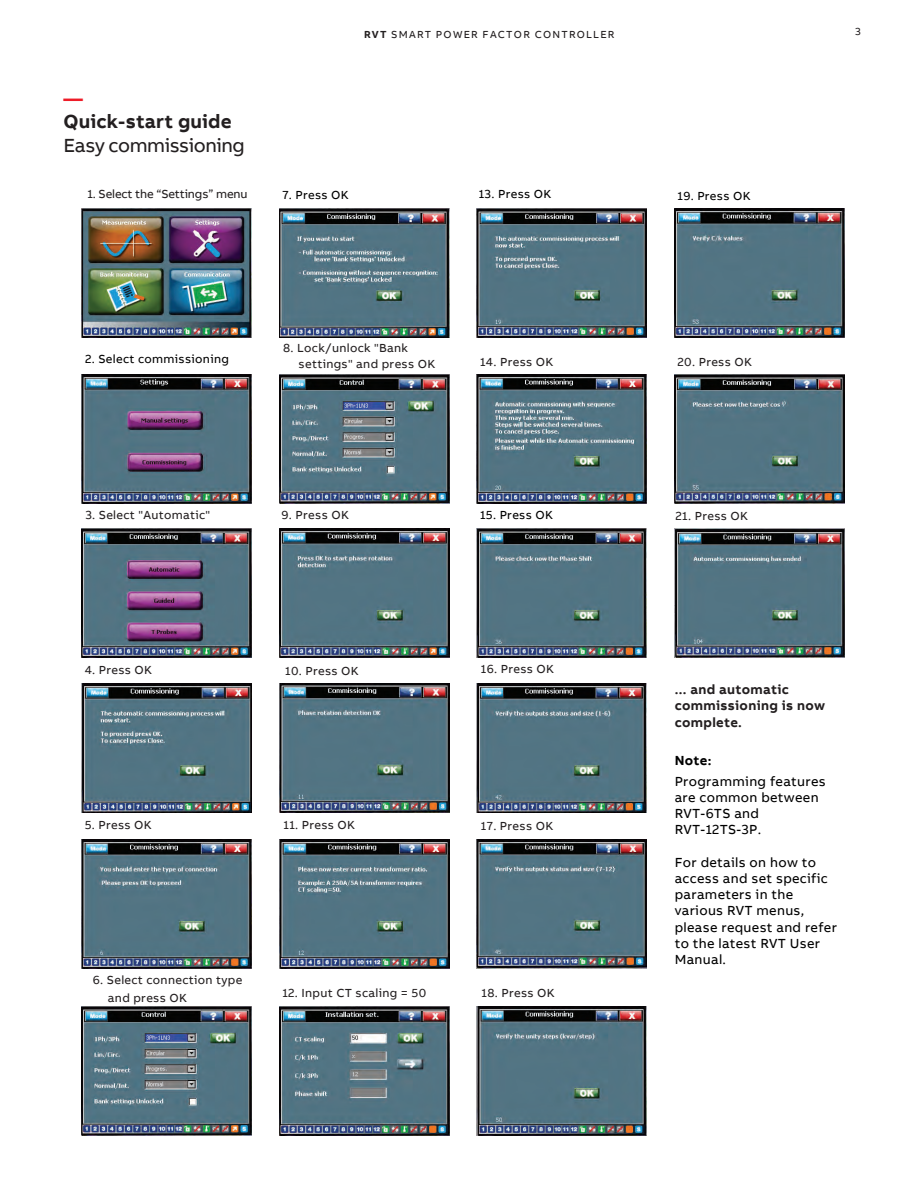
<style>
.page{position:relative;width:918px;height:1188px;background:#fff}
.page>*{position:absolute;margin:0;border:0;box-sizing:border-box;transform-origin:0 0}
.t1{font:19.5px "AB Bvoice";letter-spacing:-.025em;color:#231f20}
.t2{font:700 19.5px "AB Bvoice";letter-spacing:.01em;color:#231f20}
.t3{font:700 19.5px "AB Bvoice";color:#ee1c28}
.t4{font:13.5px/16.2px "AB Bvoice";letter-spacing:.025em;color:#000}
.t5{font:700 13.5px/16.2px "AB Bvoice";letter-spacing:.025em;color:#231f20}
.t6{font:700 13.5px "AB Bvoice";color:#000}
.t7{font:12px/17.9px "AB Bvoice";letter-spacing:.025em;color:#231f20}
.t8{font:12px "AB Bvoice";letter-spacing:.025em;color:#000}
.t9{font:12px "AB Bvoice";letter-spacing:-.01em;color:#231f20}
.t10{font:10.5px "AB Bvoice";letter-spacing:.12em;color:#231f20}
.s1{font-weight:700}
</style>
<div class="page">
<img style="left:82px;top:684px;width:170px;height:129px">
<img style="left:279px;top:684px;width:170px;height:129px">
<img style="left:477px;top:684px;width:170px;height:129px">
<img style="left:82px;top:1007px;width:170px;height:129px">
<img style="left:279px;top:1007px;width:170px;height:129px">
<img style="left:477px;top:1007px;width:170px;height:129px">
<img style="left:82px;top:839px;width:170px;height:129px">
<img style="left:279px;top:839px;width:170px;height:129px">
<img style="left:477px;top:839px;width:170px;height:129px">
<img style="left:82px;top:208px;width:170px;height:129px">
<img style="left:279px;top:208px;width:170px;height:129px">
<img style="left:477px;top:208px;width:170px;height:129px">
<img style="left:674px;top:208px;width:170px;height:129px">
<img style="left:82px;top:374px;width:170px;height:129px">
<img style="left:279px;top:375px;width:170px;height:128px">
<img style="left:477px;top:374px;width:170px;height:129px">
<img style="left:674px;top:375px;width:170px;height:128px">
<img style="left:82px;top:528px;width:170px;height:129px">
<img style="left:279px;top:528px;width:170px;height:129px">
<img style="left:477px;top:528px;width:170px;height:129px">
<img style="left:674px;top:528px;width:170px;height:129px">
<h1 class="t3" style="left:64px;top:86px;width:21px">—</h1>
<h1 class="t2" style="left:64px;top:109px;width:170px">Quick-start guide</h1>
<h1 class="t1" style="left:64px;top:133px;width:183px">Easy commissioning</h1>
<p class="t10" style="left:364px;top:29px;width:252px"><span class="s1">RVT</span> SMART POWER FACTOR CONTROLLER</p>
<p class="t9" style="left:87px;top:187px;width:162px">1. Select the “Settings” menu</p>
<p class="t8" style="left:282px;top:188px;width:68px">7. Press OK</p>
<p class="t8" style="left:479px;top:187px;width:74px">13. Press OK</p>
<p class="t8" style="left:678px;top:189px;width:75px">19. Press OK</p>
<p class="t8" style="left:85px;top:352px;width:145px">2. Select commissioning</p>
<p class="t7" style="left:299px;top:341px;width:138px;line-height:15.3px;text-indent:-15px">8. Lock/unlock "Bank settings" and press OK</p>
<p class="t7" style="left:480px;top:353px;width:75px">14. Press OK</p>
<p class="t7" style="left:678px;top:353px;width:76px">20. Press OK</p>
<p class="t7" style="left:85px;top:506px;width:126px">3. Select "Automatic"</p>
<p class="t7" style="left:282px;top:506px;width:69px">9. Press OK</p>
<p class="t8" style="left:480px;top:507px;width:74px">15. Press OK</p>
<p class="t7" style="left:676px;top:507px;width:74px">21. Press OK</p>
<p class="t10" style="left:855px;top:25px;width:7px">3</p>
<p class="t7" style="left:85px;top:661px;width:69px">4. Press OK</p>
<p class="t7" style="left:285px;top:662px;width:75px">10. Press OK</p>
<p class="t7" style="left:481px;top:660px;width:75px">16. Press OK</p>
<p class="t7" style="left:85px;top:816px;width:68px">5. Press OK</p>
<p class="t7" style="left:284px;top:816px;width:73px">11. Press OK</p>
<p class="t7" style="left:481px;top:817px;width:74px">17. Press OK</p>
<p class="t7" style="left:108px;top:971px;width:136px;text-indent:-15px">6. Select connection type and press OK</p>
<p class="t7" style="left:282px;top:984px;width:145px">12. Input CT scaling = 50</p>
<p class="t7" style="left:482px;top:984px;width:75px">18. Press OK</p>
<p class="t5" style="left:675px;top:682px;width:152px">... and automatic commissioning is now complete.</p>
<p class="t6" style="left:675px;top:752px;width:38px">Note:</p>
<p class="t4" style="left:675px;top:773px;width:153px">Programming features are common between<br>RVT-6TS and<br>RVT-12TS-3P.</p>
<p class="t4" style="left:675px;top:854px;width:164px">For details on how to access and set specific parameters in the various RVT menus, please request and refer to the latest RVT User<br>Manual.</p>
</div>
